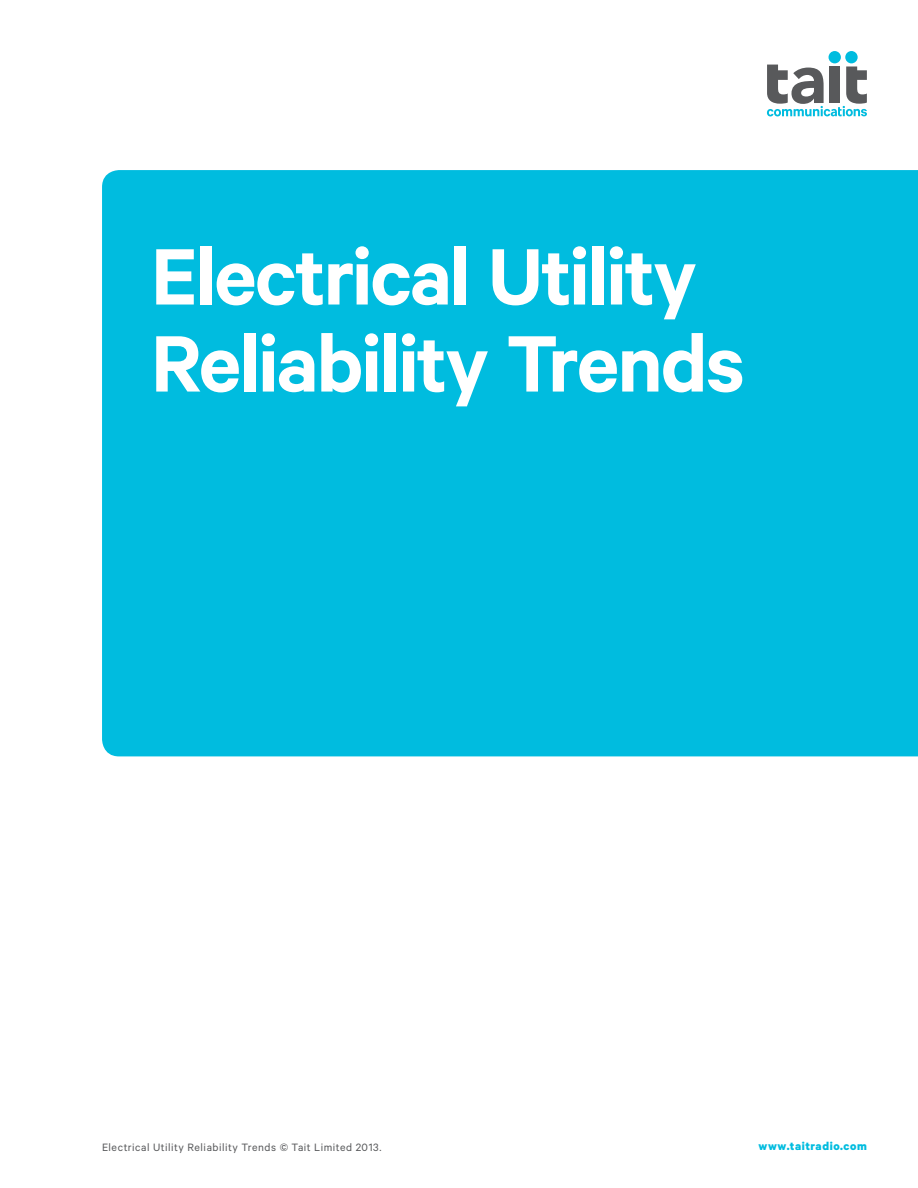
<style>
.page{position:relative;width:918px;height:1188px;background:#fff}
.page>*{position:absolute;margin:0;border:0;box-sizing:border-box;transform-origin:0 0}
.t1{font:600 90px/87px "Calibre";letter-spacing:-.025em;color:#fff}
.t2{font:700 12.75px "Calibre";letter-spacing:.045em;color:#00bcdf}
.t3{font:12px "Calibre";letter-spacing:.045em;color:#58595b}
</style>
<div class="page">
<div style="left:102px;top:170px;width:816px;height:586px;background:#00bcdf"></div>
<div style="left:845px;top:51px;width:13px;height:12px;background:#00bcdf;border-radius:50%"></div>
<div style="left:829px;top:51px;width:12px;height:12px;background:#00bcdf;border-radius:50%"></div>
<svg style="left:767px;top:65px;width:100px;height:51px"></svg>
<h1 class="t1" style="left:151px;top:239px;width:596px">Electrical Utility<br>Reliability Trends</h1>
<p class="t3" style="left:102px;top:1143px;width:281px">Electrical Utility Reliability Trends © Tait Limited 2013.</p>
<p class="t2" style="left:758px;top:1141px;width:110px">www.taitradio.com</p>
</div>
